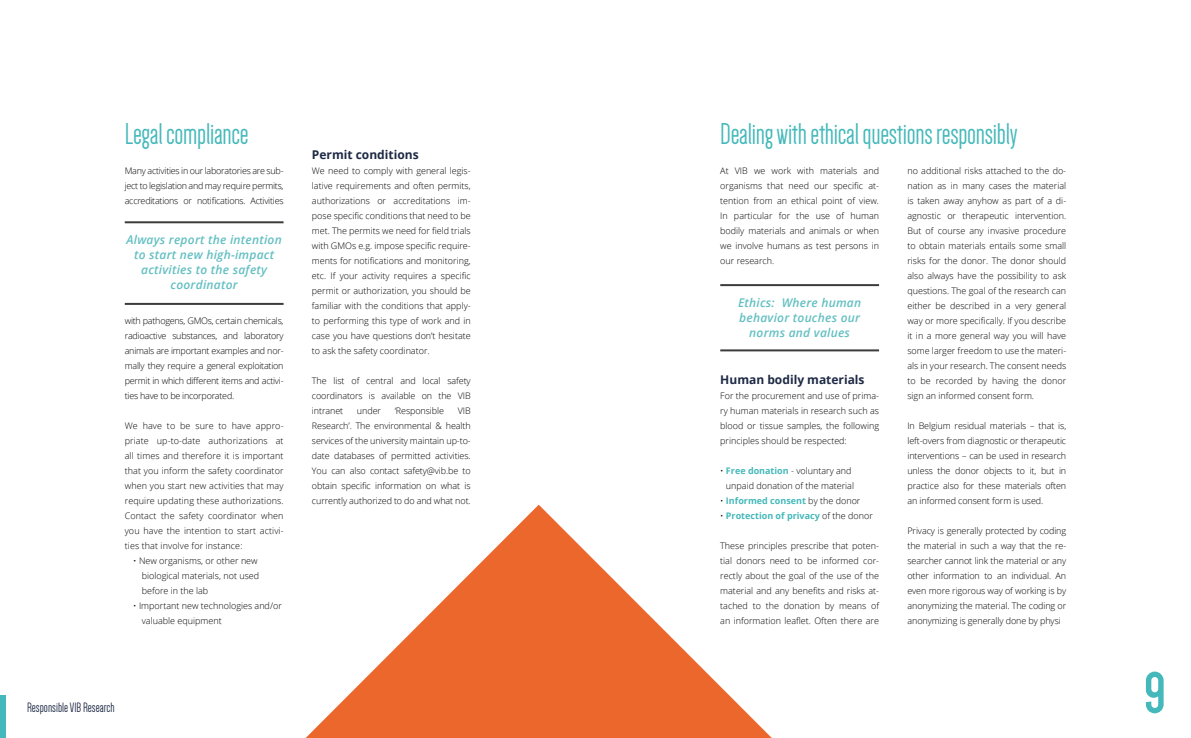
<style>
.page{position:relative;width:1191px;height:738px;background:#fff}
.page>*{position:absolute;margin:0;border:0;box-sizing:border-box;transform-origin:0 0}
.t1{font:700 60px "Dense";color:#44b8ba}
.t2{font:31px "Dense";letter-spacing:-.01em;color:#44b8ba}
.t3{font:14px "Dense";color:#1e2a45}
.t4{font:italic 600 12px/15px "Open Sans";letter-spacing:.02em;color:#63bfc2;text-align:center}
.t5{font:700 12px "Open Sans";color:#1e2a45}
.t6{font:300 9px/15px "Open Sans";color:#000;text-align:justify}
.t7{font:700 9px "Open Sans";color:#44b8ba}
.s1{font-weight:700;color:#44b8ba}
.s2{font-weight:300;color:#000}
</style>
<div class="page">
<hr style="left:720px;top:284px;width:159px;height:2px;background:#3c3c3b">
<hr style="left:720px;top:349px;width:159px;height:2px;background:#3c3c3b">
<hr style="left:125px;top:221px;width:158px;height:2px;background:#3c3c3b">
<hr style="left:125px;top:302px;width:158px;height:2px;background:#3c3c3b">
<svg style="left:306px;top:504px;width:465px;height:233px"></svg>
<div style="left:0;top:694px;width:6px;height:43px;background:#44b8ba"></div>
<h2 class="t2" style="left:125px;top:118px;width:125px">Legal compliance</h2>
<p class="t6" style="left:125px;top:162px;width:160px">Many activities in our laboratories are sub&shy;ject to legislation and may require permits, accreditations or notifications. Activities</p>
<h3 class="t4" style="left:126px;top:231px;width:157px">Always report the intention to start new high-impact activities to the safety coordinator</h3>
<p class="t6" style="left:125px;top:312px;width:160px">with pathogens, GMOs, certain chemicals, radioactive substances, and laboratory animals are important examples and nor&shy;mally they require a general exploitation permit in which different items and activi&shy;ties have to be incorporated.</p>
<p class="t6" style="left:125px;top:417px;width:160px">We have to be sure to have appro&shy;priate up-to-date authorizations at all times and therefore it is important that you inform the safety coordinator when you start new activities that may require updating these authorizations.<br>Contact the safety coordinator when you have the intention to start activi&shy;ties that involve for instance:</p>
<p class="t6" style="left:142px;top:552px;width:119px;text-align:left;text-indent:-9px">• New organisms, or other new biological materials, not used before in the lab</p>
<p class="t6" style="left:142px;top:597px;width:142px;text-indent:-9px">• Important new technologies and/or valuable equipment</p>
<h3 class="t5" style="left:312px;top:146px;width:108px">Permit conditions</h3>
<p class="t6" style="left:312px;top:162px;width:160px">We need to comply with general legis&shy;lative requirements and often permits, authorizations or accreditations im&shy;pose specific conditions that need to be met. The permits we need for field trials with GMOs e.g. impose specific require&shy;ments for notifications and monitoring, etc. If your activity requires a specific permit or authorization, you should be familiar with the conditions that apply&shy;to performing this type of work and in case you have questions don’t hesitate to ask the safety coordinator.</p>
<p class="t6" style="left:312px;top:372px;width:160px">The list of central and local safety coordinators is available on the VIB intranet</p>
<p class="t6" style="left:357px;top:402px;width:26px">under</p>
<p class="t6" style="left:395px;top:402px;width:51px">‘Responsible</p>
<p class="t6" style="left:312px;top:402px;width:160px;text-indent:146px">VIB Research’. The environmental &amp; health services of the university maintain up-to&shy;date databases of permitted activities.<br>You can also contact safety@vib.be to obtain specific information on what is currently authorized to do and what not.</p>
<h3 class="t3" style="left:27px;top:700px;width:89px">Responsible VIB Research</h3>
<h2 class="t2" style="left:720px;top:118px;width:299px">Dealing with ethical questions responsibly</h2>
<p class="t6" style="left:720px;top:162px;width:160px">At VIB we work with materials and organisms that need our specific at&shy;tention from an ethical point of view.<br>In particular for the use of human bodily materials and animals or when we involve humans as test persons in our research.</p>
<h3 class="t4" style="left:738px;top:294px;width:125px">Ethics: Where human behavior touches our norms and values</h3>
<h3 class="t5" style="left:720px;top:371px;width:146px">Human bodily materials</h3>
<p class="t6" style="left:720px;top:387px;width:160px">For the procurement and use of prima&shy;ry human materials in research such as blood or tissue samples, the following principles should be respected:</p>
<p class="t6" style="left:720px;top:462px;width:135px;text-align:right">• <span class="s1">Free donation</span> - voluntary and unpaid donation of the material</p>
<p class="t7" style="left:720px;top:494px;width:142px"><span class="s2">•</span> Informed consent <span class="s2">by the donor</span></p>
<p class="t7" style="left:720px;top:509px;width:154px"><span class="s2">•</span> Protection of privacy <span class="s2">of the donor</span></p>
<p class="t6" style="left:720px;top:537px;width:160px">These principles prescribe that poten&shy;tial donors need to be informed cor&shy;rectly about the goal of the use of the material and any benefits and risks at&shy;tached to the donation by means of an information leaflet. Often there are</p>
<p class="t6" style="left:907px;top:162px;width:160px">no additional risks attached to the do&shy;nation as in many cases the material is taken away anyhow as part of a di&shy;agnostic or therapeutic intervention.<br>But of course any invasive procedure to obtain materials entails some small risks for the donor. The donor should also always have the possibility to ask questions. The goal of the research can either be described in a very general way or more specifically. If you describe it in a more general way you will have some larger freedom to use the materi&shy;als in your research. The consent needs to be recorded by having the donor sign an informed consent form.</p>
<p class="t6" style="left:907px;top:417px;width:160px">In Belgium residual materials – that is, left-overs from diagnostic or therapeutic interventions – can be used in research unless the donor objects to it, but in practice also for these materials often an informed consent form is used.</p>
<p class="t6" style="left:907px;top:522px;width:160px">Privacy is generally protected by coding the material in such a way that the re&shy;searcher cannot link the material or any other information to an individual. An even more rigorous way of working is by anonymizing the material. The coding or anonymizing is generally done by physi</p>
<h1 class="t1" style="left:1144px;top:663px;width:23px">9</h1>
</div>
